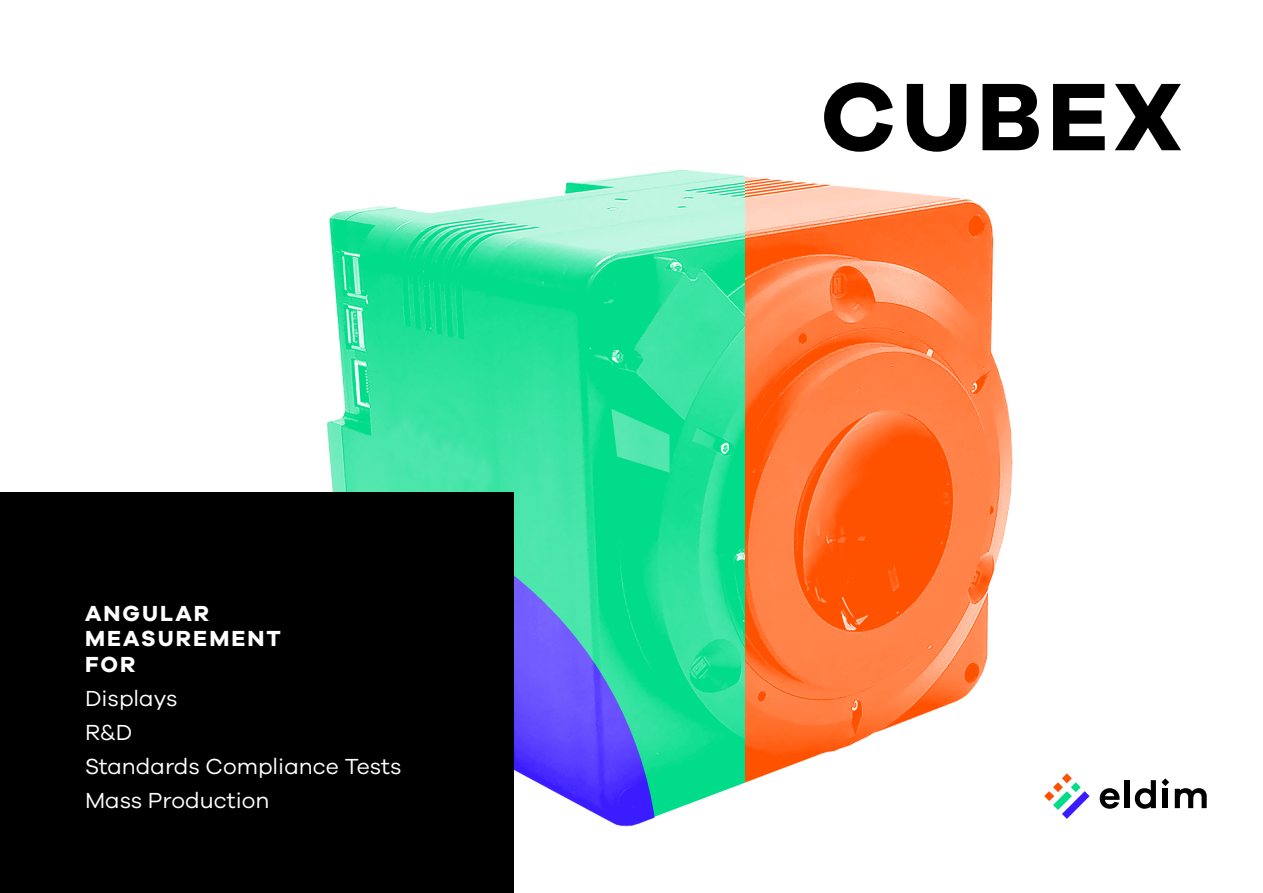
<style>
.page{position:relative;width:1263px;height:893px;background:#fff}
.page>*{position:absolute;margin:0;border:0;box-sizing:border-box;transform-origin:0 0}
.t1{font:700 99px "Galano Grotesque";letter-spacing:.05em;color:#000}
.t2{font:22.5px/34px "Galano Grotesque";color:#fff}
.t3{font:700 22.5px/25.5px "Galano Grotesque";letter-spacing:.09em;color:#fff}
</style>
<div class="page">
<img style="left:744px;top:175px;width:269px;height:608px">
<img style="left:326px;top:169px;width:418px;height:647px">
<img style="left:513px;top:493px;width:146px;height:364px">
<svg style="left:1044px;top:773px;width:46px;height:46px"></svg>
<svg style="left:1100px;top:778px;width:107px;height:31px"></svg>
<div style="left:1125px;top:780px;width:5px;height:28px;background:#000"></div>
<div style="left:1163px;top:789px;width:5px;height:19px;background:#000"></div>
<div style="left:0;top:492px;width:513px;height:401px;background:#000"></div>
<p class="t3" style="left:85px;top:600px;width:197px">ANGULAR<br>MEASUREMENT<br>FOR</p>
<p class="t2" style="left:85px;top:681px;width:318px">Displays<br>R&amp;D<br>Standards Compliance Tests<br>Mass Production</p>
<h1 class="t1" style="left:821px;top:56px;width:363px">CUBEX</h1>
</div>
